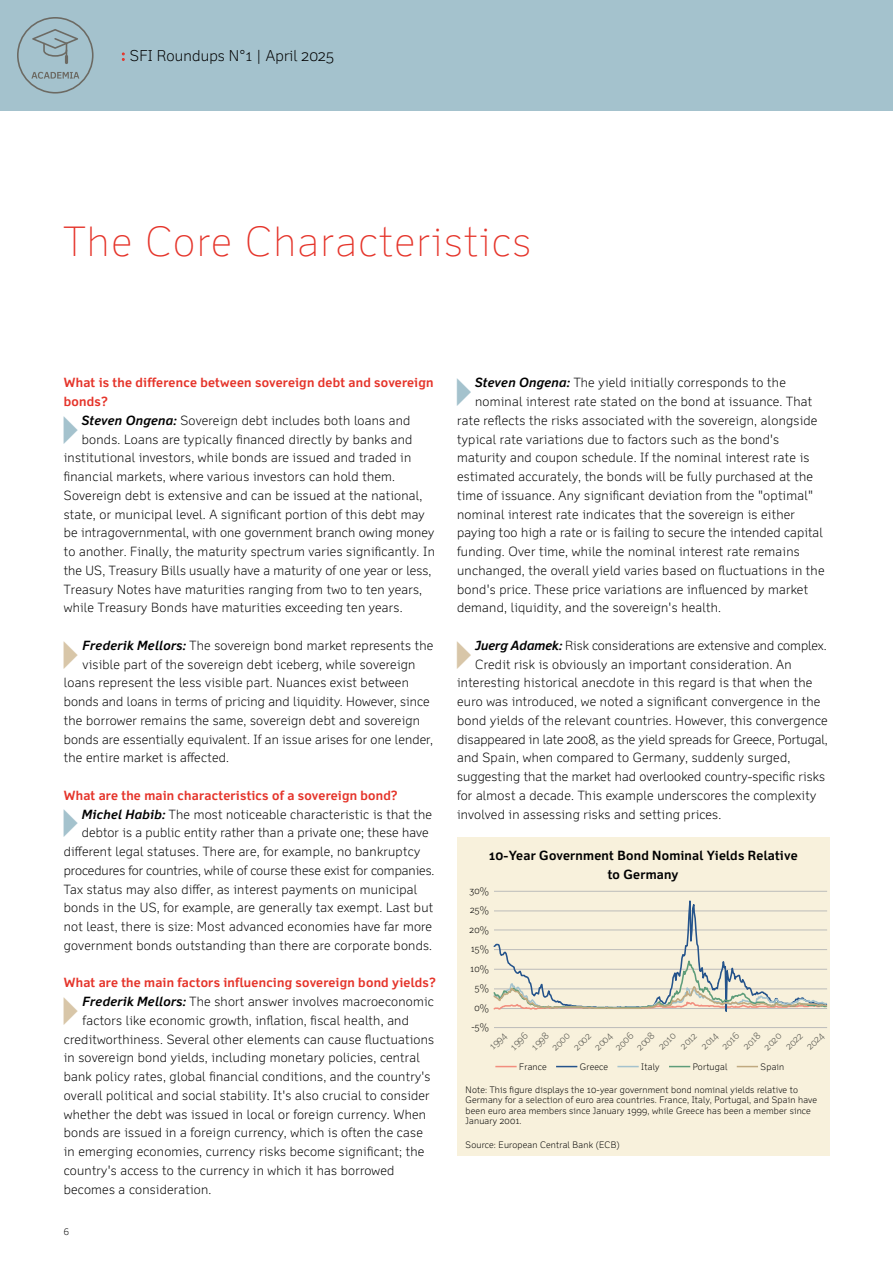
<style>
.page{position:relative;width:893px;height:1263px;background:#fff}
.page>*{position:absolute;margin:0;border:0;box-sizing:border-box;transform-origin:0 0}
.t1{font:100 40.5px "Felbridge Pro";letter-spacing:.04em;color:#e5342a}
.t2{font:300 15px "Felbridge Pro";letter-spacing:.01em;color:#000}
.t3{font:300 12.75px "Felbridge Pro";letter-spacing:.02em;color:#000}
.t4{font:300 12.75px "Felbridge Pro";color:#000}
.t5{font:700 12.75px "Felbridge Pro";letter-spacing:.02em;color:#e5342a}
.t6{font:700 12.75px/18.8px "Felbridge Pro";letter-spacing:.02em;color:#000;text-align:center}
.t7{font:300 9.15px "Felbridge Pro";color:#52524c}
.t8{font:300 9px/19.5px "Felbridge Pro";letter-spacing:.02em;color:#000}
.s1{font-family:"New Baskerville Std";font-weight:400;font-size:16.5px;color:#e5342a}
.s2{font-weight:700;font-style:italic}
</style>
<div class="page">
<div style="left:0;top:0;width:893px;height:111px;background:#a4c2cd"></div>
<svg style="left:17px;top:17px;width:77px;height:77px"></svg>
<div style="left:457px;top:837px;width:372px;height:319px;background:#f8f1dc"></div>
<svg style="left:493px;top:890px;width:335px;height:178px"></svg>
<p class="t2" style="left:121px;top:47px;width:214px"><span class="s1">:</span> SFI Roundups N°1 | April 2025</p>
<h1 class="t1" style="left:64px;top:217px;width:469px">The Core Characteristics</h1>
<p class="t5" style="left:64px;top:375px;width:371px">What is the difference between sovereign debt and sovereign</p>
<p class="t5" style="left:64px;top:394px;width:46px">bonds?</p>
<p class="t3" style="left:82px;top:413px;width:330px"><span class="s2">Steven Ongena:</span> Sovereign debt includes both loans and</p>
<p class="t3" style="left:82px;top:431px;width:332px">bonds. Loans are typically financed directly by banks and</p>
<p class="t3" style="left:64px;top:450px;width:349px">institutional investors, while bonds are issued and traded in</p>
<p class="t3" style="left:64px;top:469px;width:333px">financial markets, where various investors can hold them.</p>
<p class="t3" style="left:64px;top:488px;width:360px">Sovereign debt is extensive and can be issued at the national,</p>
<p class="t3" style="left:64px;top:506px;width:362px">state, or municipal level. A significant portion of this debt may</p>
<p class="t3" style="left:64px;top:525px;width:372px">be intragovernmental, with one government branch owing money</p>
<p class="t3" style="left:64px;top:544px;width:373px">to another. Finally, the maturity spectrum varies significantly. In</p>
<p class="t3" style="left:64px;top:563px;width:369px">the US, Treasury Bills usually have a maturity of one year or less,</p>
<p class="t3" style="left:64px;top:581px;width:360px">Treasury Notes have maturities ranging from two to ten years,</p>
<p class="t3" style="left:64px;top:600px;width:340px">while Treasury Bonds have maturities exceeding ten years.</p>
<p class="t3" style="left:83px;top:638px;width:352px"><span class="s2">Frederik Mellors:</span> The sovereign bond market represents the</p>
<p class="t3" style="left:83px;top:656px;width:334px">visible part of the sovereign debt iceberg, while sovereign</p>
<p class="t3" style="left:64px;top:675px;width:347px">loans represent the less visible part. Nuances exist between</p>
<p class="t3" style="left:64px;top:694px;width:367px">bonds and loans in terms of pricing and liquidity. However, since</p>
<p class="t3" style="left:64px;top:713px;width:358px">the borrower remains the same, sovereign debt and sovereign</p>
<p class="t3" style="left:64px;top:731px;width:371px">bonds are essentially equivalent. If an issue arises for one lender,</p>
<p class="t3" style="left:64px;top:750px;width:167px">the entire market is affected.</p>
<p class="t5" style="left:64px;top:788px;width:335px">What are the main characteristics of a sovereign bond?</p>
<p class="t3" style="left:82px;top:806px;width:352px"><span class="s2">Michel Habib:</span> The most noticeable characteristic is that the</p>
<p class="t3" style="left:82px;top:825px;width:348px">debtor is a public entity rather than a private one; these have</p>
<p class="t3" style="left:64px;top:844px;width:358px">different legal statuses. There are, for example, no bankruptcy</p>
<p class="t4" style="left:64px;top:863px;width:372px">procedures for countries, while of course these exist for companies.</p>
<p class="t3" style="left:64px;top:881px;width:355px">Tax status may also differ, as interest payments on municipal</p>
<p class="t3" style="left:64px;top:900px;width:371px">bonds in the US, for example, are generally tax exempt. Last but</p>
<p class="t3" style="left:64px;top:919px;width:370px">not least, there is size: Most advanced economies have far more</p>
<p class="t3" style="left:64px;top:938px;width:370px">government bonds outstanding than there are corporate bonds.</p>
<p class="t5" style="left:64px;top:975px;width:374px">What are the main factors influencing sovereign bond yields?</p>
<p class="t3" style="left:83px;top:994px;width:353px"><span class="s2">Frederik Mellors:</span> The short answer involves macroeconomic</p>
<p class="t3" style="left:83px;top:1013px;width:328px">factors like economic growth, inflation, fiscal health, and</p>
<p class="t3" style="left:64px;top:1031px;width:372px">creditworthiness. Several other elements can cause fluctuations</p>
<p class="t3" style="left:64px;top:1050px;width:358px">in sovereign bond yields, including monetary policies, central</p>
<p class="t3" style="left:64px;top:1069px;width:368px">bank policy rates, global financial conditions, and the country's</p>
<p class="t3" style="left:64px;top:1088px;width:367px">overall political and social stability. It's also crucial to consider</p>
<p class="t3" style="left:64px;top:1106px;width:364px">whether the debt was issued in local or foreign currency. When</p>
<p class="t3" style="left:64px;top:1125px;width:361px">bonds are issued in a foreign currency, which is often the case</p>
<p class="t3" style="left:64px;top:1144px;width:362px">in emerging economies, currency risks become significant; the</p>
<p class="t3" style="left:64px;top:1163px;width:332px">country's access to the currency in which it has borrowed</p>
<p class="t3" style="left:64px;top:1181px;width:149px">becomes a consideration.</p>
<p class="t8" style="left:64px;top:1221px;width:7px">6</p>
<p class="t3" style="left:475px;top:375px;width:312px"><span class="s2">Steven Ongena:</span> The yield initially corresponds to the</p>
<p class="t3" style="left:475px;top:394px;width:339px">nominal interest rate stated on the bond at issuance. That</p>
<p class="t3" style="left:457px;top:413px;width:362px">rate reflects the risks associated with the sovereign, alongside</p>
<p class="t3" style="left:457px;top:431px;width:323px">typical rate variations due to factors such as the bond's</p>
<p class="t3" style="left:457px;top:450px;width:354px">maturity and coupon schedule. If the nominal interest rate is</p>
<p class="t3" style="left:457px;top:469px;width:357px">estimated accurately, the bonds will be fully purchased at the</p>
<p class="t3" style="left:457px;top:488px;width:357px">time of issuance. Any significant deviation from the "optimal"</p>
<p class="t3" style="left:457px;top:506px;width:339px">nominal interest rate indicates that the sovereign is either</p>
<p class="t3" style="left:457px;top:525px;width:367px">paying too high a rate or is failing to secure the intended capital</p>
<p class="t3" style="left:457px;top:544px;width:344px">funding. Over time, while the nominal interest rate remains</p>
<p class="t3" style="left:457px;top:563px;width:369px">unchanged, the overall yield varies based on fluctuations in the</p>
<p class="t3" style="left:457px;top:581px;width:352px">bond's price. These price variations are influenced by market</p>
<p class="t3" style="left:457px;top:600px;width:265px">demand, liquidity, and the sovereign's health.</p>
<p class="t4" style="left:475px;top:638px;width:353px"><span class="s2">Juerg Adamek:</span> Risk considerations are extensive and complex.</p>
<p class="t3" style="left:475px;top:656px;width:318px">Credit risk is obviously an important consideration. An</p>
<p class="t3" style="left:457px;top:675px;width:357px">interesting historical anecdote in this regard is that when the</p>
<p class="t3" style="left:457px;top:694px;width:365px">euro was introduced, we noted a significant convergence in the</p>
<p class="t3" style="left:457px;top:713px;width:372px">bond yields of the relevant countries. However, this convergence</p>
<p class="t4" style="left:457px;top:731px;width:372px">disappeared in late 2008, as the yield spreads for Greece, Portugal,</p>
<p class="t3" style="left:457px;top:750px;width:335px">and Spain, when compared to Germany, suddenly surged,</p>
<p class="t3" style="left:457px;top:769px;width:369px">suggesting that the market had overlooked country-specific risks</p>
<p class="t3" style="left:457px;top:788px;width:361px">for almost a decade. This example underscores the complexity</p>
<p class="t3" style="left:457px;top:806px;width:266px">involved in assessing risks and setting prices.</p>
<p class="t6" style="left:489px;top:846px;width:310px">10-Year Government Bond Nominal Yields Relative to Germany</p>
<p class="t8" style="left:469px;top:881px;width:21px;text-align:right">30%<br>25%<br>20%<br>15%<br>10%<br>5%<br>0% -5%</p>
<p class="t7" style="left:487px;top:1044px;width:21px;rotate:-45deg">1994</p>
<p class="t7" style="left:508px;top:1044px;width:22px;rotate:-45deg">1996</p>
<p class="t7" style="left:529px;top:1044px;width:22px;rotate:-45deg">1998</p>
<p class="t7" style="left:550px;top:1045px;width:23px;rotate:-45deg">2000</p>
<p class="t7" style="left:571px;top:1044px;width:22px;rotate:-45deg">2002</p>
<p class="t7" style="left:592px;top:1044px;width:22px;rotate:-45deg">2004</p>
<p class="t7" style="left:613px;top:1045px;width:23px;rotate:-45deg">2006</p>
<p class="t7" style="left:634px;top:1045px;width:22px;rotate:-45deg">2008</p>
<p class="t7" style="left:656px;top:1044px;width:21px;rotate:-45deg">2010</p>
<p class="t7" style="left:678px;top:1043px;width:21px;rotate:-45deg">2012</p>
<p class="t7" style="left:699px;top:1044px;width:21px;rotate:-45deg">2014</p>
<p class="t7" style="left:720px;top:1044px;width:21px;rotate:-45deg">2016</p>
<p class="t7" style="left:741px;top:1044px;width:21px;rotate:-45deg">2018</p>
<p class="t7" style="left:761px;top:1044px;width:22px;rotate:-45deg">2020</p>
<p class="t7" style="left:783px;top:1044px;width:21px;rotate:-45deg">2022</p>
<p class="t7" style="left:804px;top:1044px;width:21px;rotate:-45deg">2024</p>
<p class="t8" style="left:519px;top:1056px;width:29px">France</p>
<p class="t8" style="left:580px;top:1056px;width:30px">Greece</p>
<p class="t8" style="left:641px;top:1056px;width:20px">Italy</p>
<p class="t8" style="left:693px;top:1056px;width:36px">Portugal</p>
<p class="t8" style="left:761px;top:1056px;width:25px">Spain</p>
<p class="t8" style="left:466px;top:1084px;width:353px;line-height:10.5px">Note: This figure displays the 10-year government bond nominal yields relative to Germany for a selection of euro area countries. France, Italy, Portugal, and Spain have been euro area members since January 1999, while Greece has been a member since January 2001.</p>
<p class="t8" style="left:466px;top:1134px;width:156px">Source: European Central Bank (ECB)</p>
</div>
